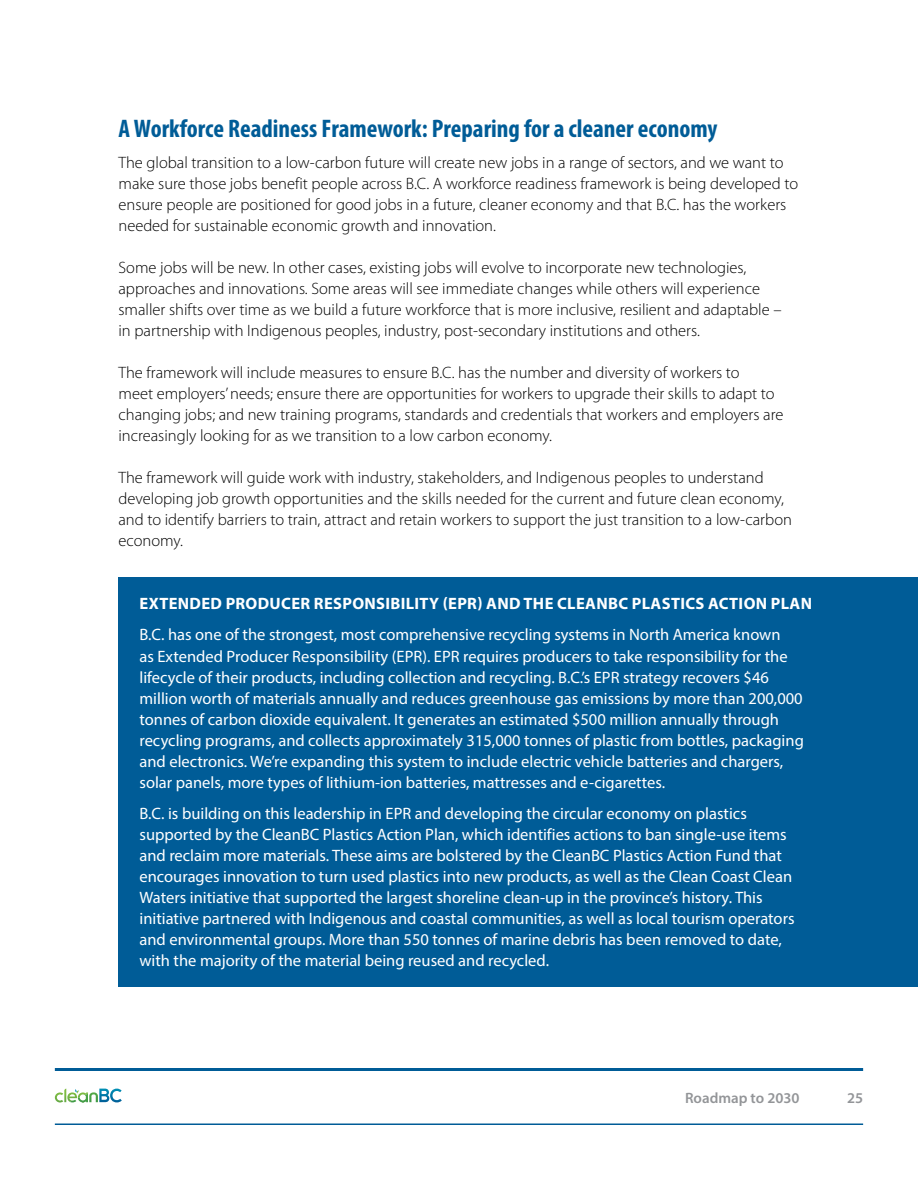
<style>
.page{position:relative;width:918px;height:1188px;background:#fff}
.page>*{position:absolute;margin:0;border:0;box-sizing:border-box;transform-origin:0 0}
.t1{font:700 condensed 25.5px "Myriad Pro";color:#005c97}
.t2{font:16.5px/21px "Myriad Pro";color:#fff}
.t3{font:300 16.5px/21px "Myriad Pro";color:#000}
.t4{font:700 16.5px "Myriad Pro";letter-spacing:.02em;color:#fff}
.t5{font:600 15px "Myriad Pro";color:#939598}
</style>
<div class="page">
<svg style="left:55px;top:1089px;width:67px;height:13px"></svg>
<hr style="left:55px;top:1068px;width:808px;height:3px;background:#005c97">
<hr style="left:55px;top:1124px;width:808px;height:1px;background:#005c97">
<div style="left:118px;top:578px;width:800px;height:409px;background:#005c97"></div>
<h1 class="t1" style="left:118px;top:112px;width:600px">A Workforce Readiness Framework: Preparing for a cleaner economy</h1>
<p class="t3" style="left:118px;top:152px;width:681px">The global transition to a low-carbon future will create new jobs in a range of sectors, and we want to make sure those jobs benefit people across B.C. A workforce readiness framework is being developed to ensure people are positioned for good jobs in a future, cleaner economy and that B.C. has the workers needed for sustainable economic growth and innovation.</p>
<p class="t3" style="left:118px;top:257px;width:665px">Some jobs will be new. In other cases, existing jobs will evolve to incorporate new technologies, approaches and innovations. Some areas will see immediate changes while others will experience smaller shifts over time as we build a future workforce that is more inclusive, resilient and adaptable – in partnership with Indigenous peoples, industry, post-secondary institutions and others.</p>
<p class="t3" style="left:118px;top:362px;width:666px">The framework will include measures to ensure B.C. has the number and diversity of workers to<br>meet employers’ needs; ensure there are opportunities for workers to upgrade their skills to adapt to changing jobs; and new training programs, standards and credentials that workers and employers are increasingly looking for as we transition to a low carbon economy.</p>
<p class="t3" style="left:118px;top:467px;width:675px">The framework will guide work with industry, stakeholders, and Indigenous peoples to understand developing job growth opportunities and the skills needed for the current and future clean economy, and to identify barriers to train, attract and retain workers to support the just transition to a low-carbon economy.</p>
<p class="t4" style="left:140px;top:593px;width:674px">EXTENDED PRODUCER RESPONSIBILITY (EPR) AND THE CLEANBC PLASTICS ACTION PLAN</p>
<p class="t2" style="left:139px;top:624px;width:666px">B.C. has one of the strongest, most comprehensive recycling systems in North America known<br>as Extended Producer Responsibility (EPR). EPR requires producers to take responsibility for the lifecycle of their products, including collection and recycling. B.C.’s EPR strategy recovers $46 million worth of materials annually and reduces greenhouse gas emissions by more than 200,000 tonnes of carbon dioxide equivalent. It generates an estimated $500 million annually through recycling programs, and collects approximately 315,000 tonnes of plastic from bottles, packaging and electronics. We’re expanding this system to include electric vehicle batteries and chargers, solar panels, more types of lithium-ion batteries, mattresses and e-cigarettes.</p>
<p class="t2" style="left:139px;top:803px;width:657px">B.C. is building on this leadership in EPR and developing the circular economy on plastics supported by the CleanBC Plastics Action Plan, which identifies actions to ban single-use items and reclaim more materials. These aims are bolstered by the CleanBC Plastics Action Fund that encourages innovation to turn used plastics into new products, as well as the Clean Coast Clean Waters initiative that supported the largest shoreline clean-up in the province’s history. This initiative partnered with Indigenous and coastal communities, as well as local tourism operators and environmental groups. More than 550 tonnes of marine debris has been removed to date, with the majority of the material being reused and recycled.</p>
<p class="t5" style="left:685px;top:1088px;width:116px">Roadmap to 2030</p>
<p class="t5" style="left:847px;top:1088px;width:18px">25</p>
</div>
